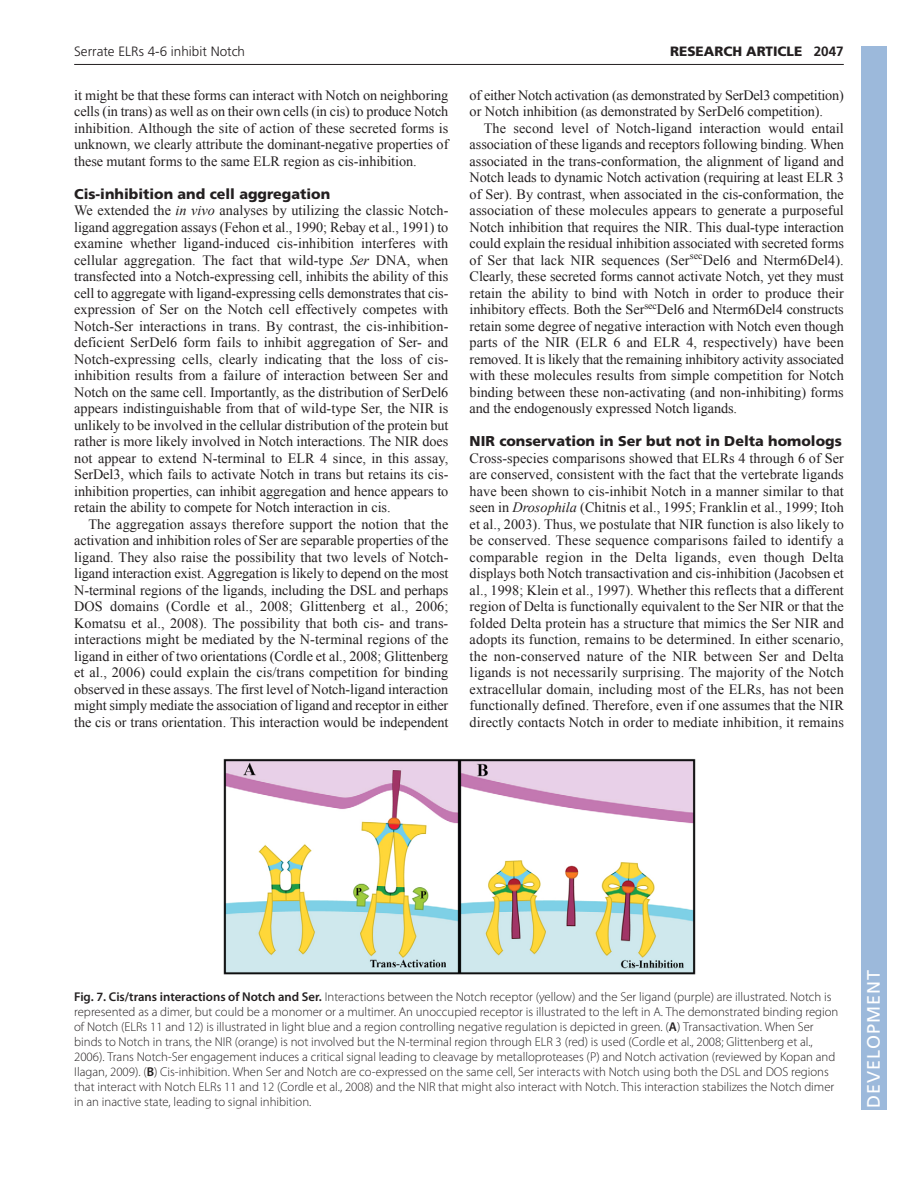
<style>
.page{position:relative;width:918px;height:1188px;background:#fff}
.page>*{position:absolute;margin:0;border:0;box-sizing:border-box;transform-origin:0 0}
.t1{font:18px "Frutiger LT Std";letter-spacing:.055em;color:#fff}
.t2{font:14.25px/16.5px "Times New Roman";letter-spacing:-.005em;color:#231f20;text-align:justify}
.t3{font:900 14.25px "Frutiger LT Std";color:#231f20}
.t4{font:300 13.5px "Frutiger";color:#231f20}
.t5{font:900 13.5px "Frutiger LT Std";color:#231f20}
.t6{font:300 12.75px/15px "Myriad Pro";color:#231f20}
.s1{font-weight:700}
.s2{font-style:italic}
.s3{font-weight:600}
</style>
<div class="page">
<hr style="left:74px;top:64px;width:770px;height:1px;background:#231f20">
<img style="left:223px;top:758px;width:473px;height:217px">
<div style="left:861px;top:46px;width:25px;height:1064px;background:#9cb9db"></div>
<p class="t4" style="left:74px;top:46px;width:172px">Serrate ELRs 4-6 inhibit Notch</p>
<p class="t5" style="left:670px;top:46px;width:175px">RESEARCH ARTICLE <span class="s1">2047</span></p>
<p class="t2" style="left:74px;top:87px;width:376px">it might be that these forms can interact with Notch on neighboring cells (in trans) as well as on their own cells (in cis) to produce Notch inhibition. Although the site of action of these secreted forms is unknown, we clearly attribute the dominant-negative properties of these mutant forms to the same ELR region as cis-inhibition.</p>
<p class="t3" style="left:74px;top:188px;width:258px">Cis-inhibition and cell aggregation</p>
<p class="t2" style="left:74px;top:202px;width:376px">We extended the <span class="s2">in vivo</span> analyses by utilizing the classic Notch&shy;ligand aggregation assays (Fehon et al., 1990; Rebay et al., 1991) to examine whether ligand-induced cis-inhibition interferes with cellular aggregation. The fact that wild-type <span class="s2">Ser</span> DNA, when transfected into a Notch-expressing cell, inhibits the ability of this cell to aggregate with ligand-expressing cells demonstrates that cis&shy;expression of Ser on the Notch cell effectively competes with Notch-Ser interactions in trans. By contrast, the cis-inhibition&shy;deficient SerDel6 form fails to inhibit aggregation of Ser- and Notch-expressing cells, clearly indicating that the loss of cis&shy;inhibition results from a failure of interaction between Ser and Notch on the same cell. Importantly, as the distribution of SerDel6 appears indistinguishable from that of wild-type Ser, the NIR is unlikely to be involved in the cellular distribution of the protein but rather is more likely involved in Notch interactions. The NIR does not appear to extend N-terminal to ELR 4 since, in this assay, SerDel3, which fails to activate Notch in trans but retains its cis&shy;inhibition properties, can inhibit aggregation and hence appears to retain the ability to compete for Notch interaction in cis.</p>
<p class="t2" style="left:74px;top:516px;width:376px;text-indent:14px">The aggregation assays therefore support the notion that the activation and inhibition roles of Ser are separable properties of the ligand. They also raise the possibility that two levels of Notch&shy;ligand interaction exist. Aggregation is likely to depend on the most N-terminal regions of the ligands, including the DSL and perhaps DOS domains (Cordle et al., 2008; Glittenberg et al., 2006; Komatsu et al., 2008). The possibility that both cis- and trans&shy;interactions might be mediated by the N-terminal regions of the ligand in either of two orientations (Cordle et al., 2008; Glittenberg et al., 2006) could explain the cis/trans competition for binding observed in these assays. The first level of Notch-ligand interaction might simply mediate the association of ligand and receptor in either the cis or trans orientation. This interaction would be independent</p>
<p class="t2" style="left:470px;top:87px;width:376px">of either Notch activation (as demonstrated by SerDel3 competition) or Notch inhibition (as demonstrated by SerDel6 competition).</p>
<p class="t2" style="left:470px;top:120px;width:376px;text-indent:14px">The second level of Notch-ligand interaction would entail association of these ligands and receptors following binding. When associated in the trans-conformation, the alignment of ligand and Notch leads to dynamic Notch activation (requiring at least ELR 3 of Ser). By contrast, when associated in the cis-conformation, the association of these molecules appears to generate a purposeful Notch inhibition that requires the NIR. This dual-type interaction could explain the residual inhibition associated with secreted forms of Ser that lack NIR sequences (Ser<sup>sec</sup>Del6 and Nterm6Del4).<br>Clearly, these secreted forms cannot activate Notch, yet they must retain the ability to bind with Notch in order to produce their inhibitory effects. Both the Ser<sup>sec</sup>Del6 and Nterm6Del4 constructs retain some degree of negative interaction with Notch even though parts of the NIR (ELR 6 and ELR 4, respectively) have been removed. It is likely that the remaining inhibitory activity associated with these molecules results from simple competition for Notch binding between these non-activating (and non-inhibiting) forms and the endogenously expressed Notch ligands.</p>
<p class="t3" style="left:470px;top:436px;width:374px">NIR conservation in Ser but not in Delta homologs</p>
<p class="t2" style="left:470px;top:450px;width:376px">Cross-species comparisons showed that ELRs 4 through 6 of Ser are conserved, consistent with the fact that the vertebrate ligands have been shown to cis-inhibit Notch in a manner similar to that seen in <span class="s2">Drosophila</span> (Chitnis et al., 1995; Franklin et al., 1999; Itoh et al., 2003). Thus, we postulate that NIR function is also likely to be conserved. These sequence comparisons failed to identify a comparable region in the Delta ligands, even though Delta displays both Notch transactivation and cis-inhibition (Jacobsen et al., 1998; Klein et al., 1997). Whether this reflects that a different region of Delta is functionally equivalent to the Ser NIR or that the folded Delta protein has a structure that mimics the Ser NIR and adopts its function, remains to be determined. In either scenario, the non-conserved nature of the NIR between Ser and Delta ligands is not necessarily surprising. The majority of the Notch extracellular domain, including most of the ELRs, has not been functionally defined. Therefore, even if one assumes that the NIR directly contacts Notch in order to mediate inhibition, it remains</p>
<p class="t6" style="left:74px;top:990px;width:766px"><span class="s3">Fig. 7. Cis/trans interactions of Notch and Ser.</span> Interactions between the Notch receptor (yellow) and the Ser ligand (purple) are illustrated. Notch is represented as a dimer, but could be a monomer or a multimer. An unoccupied receptor is illustrated to the left in A. The demonstrated binding region of Notch (ELRs 11 and 12) is illustrated in light blue and a region controlling negative regulation is depicted in green. (<span class="s3">A</span>) Transactivation. When Ser binds to Notch in trans, the NIR (orange) is not involved but the N-terminal region through ELR 3 (red) is used (Cordle et al., 2008; Glittenberg et al., 2006). Trans Notch-Ser engagement induces a critical signal leading to cleavage by metalloproteases (P) and Notch activation (reviewed by Kopan and Ilagan, 2009). (<span class="s3">B</span>) Cis-inhibition. When Ser and Notch are co-expressed on the same cell, Ser interacts with Notch using both the DSL and DOS regions that interact with Notch ELRs 11 and 12 (Cordle et al., 2008) and the NIR that might also interact with Notch. This interaction stabilizes the Notch dimer in an inactive state, leading to signal inhibition.</p>
<p class="t1" style="left:863px;top:1108px;width:140px;rotate:-90deg">DEVELOPMENT</p>
</div>
